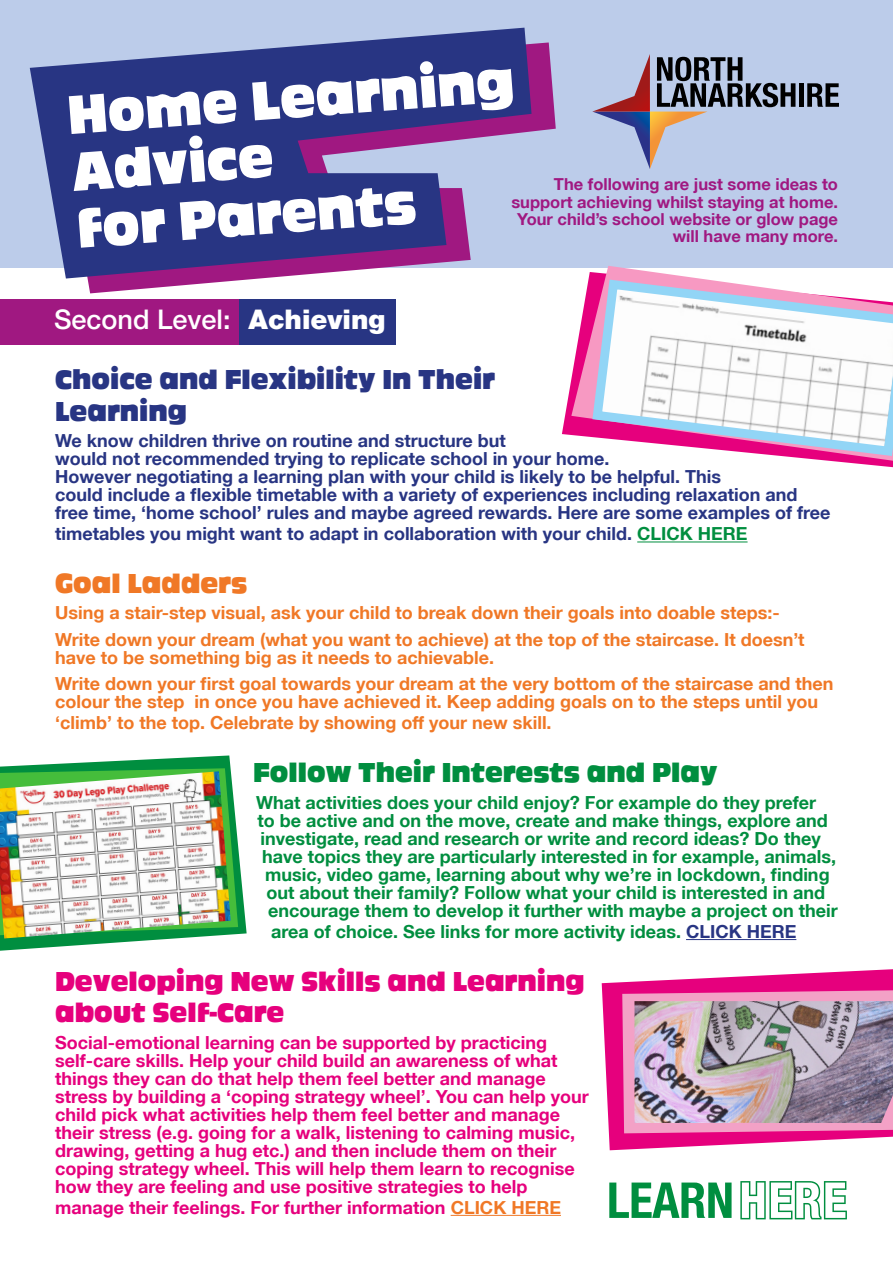
<style>
.page{position:relative;width:893px;height:1263px;background:#fff}
.page>*{position:absolute;margin:0;border:0;box-sizing:border-box;transform-origin:0 0}
.t1{font:54px/57.2px "Ackbar";color:#fff}
.t2{font:27px/31.5px "Ackbar";color:#e6007d}
.t3{font:27px/31.5px "Ackbar";color:#283583}
.t4{font:27px "Ackbar";color:#008e3f}
.t5{font:500 27px "Helvetica Neue LT";color:#fff}
.t6{font:27px "Ackbar";color:#f07826}
.t7{font:700 18px/18px "Helvetica Neue LT";color:#e6007d}
.t8{font:700 18px "Helvetica Neue LT";color:#008e3f}
.t9{font:700 18px/26.5px "Helvetica Neue LT";color:#f07826}
.t10{font:700 18px/18px "Helvetica Neue LT";color:#283583}
.t11{font:700 16.5px/17.2px "Helvetica Neue LT";color:#a01881;text-align:right}
.s1{font-weight:900}
.s2{color:#008e3f}
.s3{color:#283583}
.s4{color:#f07826}
</style>
<div class="page">
<div style="left:134px;top:299px;width:261px;height:45px;background:#283583"></div>
<div style="left:0;top:299px;width:239px;height:45px;background:#a01881"></div>
<div style="left:0;top:0;width:893px;height:268px;background:#bcccea"></div>
<svg style="left:87px;top:42px;width:469px;height:251px"></svg>
<svg style="left:30px;top:28px;width:501px;height:251px;fill:#283583"></svg>
<svg style="left:609px;top:1181px;width:238px;height:38px"></svg>
<div style="left:799px;top:83px;width:5px;height:24px;background:#000"></div>
<svg style="left:807px;top:83px;width:32px;height:24px"></svg>
<svg style="left:592px;top:54px;width:203px;height:115px"></svg>
<hr style="left:637px;top:541px;width:111px;height:1px;background:#008e3f">
<hr style="left:686px;top:939px;width:110px;height:1px;background:#283583">
<hr style="left:451px;top:1215px;width:110px;height:1px;background:#f07826">
<svg style="left:562px;top:381px;width:331px;height:86px"></svg>
<svg style="left:571px;top:266px;width:103px;height:195px"></svg>
<svg style="left:587px;top:275px;width:306px;height:186px"></svg>
<svg style="left:0;top:755px;width:247px;height:196px"></svg>
<svg style="left:0;top:768px;width:238px;height:167px;background:#39ab5b"></svg>
<img style="left:0;top:771px;width:231px;height:167px">
<svg style="left:602px;top:969px;width:291px;height:181px;fill:#e6007d"></svg>
<svg style="left:622px;top:990px;width:271px;height:143px;background:#f088ba"></svg>
<img style="left:634px;top:1001px;width:259px;height:122px">
<h1 class="t1" style="left:66px;top:86px;width:449px;rotate:-4deg">Home Learning<br>Advice<br>for Parents</h1>
<p class="t11" style="left:511px;top:175px;width:328px">The following are just some ideas to support achieving whilst staying at home.<br>Your child’s school website or glow page will have many more.</p>
<h2 class="t5" style="left:54px;top:304px;width:333px">Second Level: <span class="s1">Achieving</span></h2>
<h2 class="t3" style="left:55px;top:364px;width:441px">Choice and Flexibility In Their<br>Learning</h2>
<p class="t10" style="left:55px;top:431px;width:777px">We know children thrive on routine and structure but<br>would not recommended trying to replicate school in your home.<br>However negotiating a learning plan with your child is likely to be helpful. This<br>could include a flexible timetable with a variety of experiences including relaxation and free time, ‘home school’ rules and maybe agreed rewards. Here are some examples of free</p>
<p class="t10" style="left:55px;top:524px;width:694px">timetables you might want to adapt in collaboration with your child. <span class="s2">CLICK HERE</span></p>
<h2 class="t6" style="left:55px;top:570px;width:194px">Goal Ladders</h2>
<p class="t9" style="left:55px;top:599px;width:751px">Using a stair-step visual, ask your child to break down their goals into doable steps:-<br>Write down your dream (what you want to achieve) at the top of the staircase. It doesn’t</p>
<p class="t9" style="left:55px;top:644px;width:780px">have to be something big as it needs to achievable.<br>Write down your first goal towards your dream at the very bottom of the staircase and then</p>
<p class="t9" style="left:55px;top:691px;width:765px;line-height:21px">colour the step in once you have achieved it. Keep adding goals on to the steps until you ‘climb’ to the top. Celebrate by showing off your new skill.</p>
<h2 class="t4" style="left:253px;top:759px;width:466px">Follow Their Interests and Play</h2>
<p class="t8" style="left:256px;top:791px;width:561px">What activities does your child enjoy? For example do they prefer</p>
<p class="t8" style="left:258px;top:809px;width:572px">to be active and on the move, create and make things, explore and</p>
<p class="t8" style="left:261px;top:827px;width:562px">investigate, read and research or write and record ideas? Do they</p>
<p class="t8" style="left:262px;top:845px;width:575px">have topics they are particularly interested in for example, animals,</p>
<p class="t8" style="left:265px;top:863px;width:566px">music, video game, learning about why we’re in lockdown, finding</p>
<p class="t8" style="left:267px;top:881px;width:560px">out about their family? Follow what your child is interested in and</p>
<p class="t8" style="left:268px;top:899px;width:571px">encourage them to develop it further with maybe a project on their</p>
<p class="t8" style="left:271px;top:920px;width:527px">area of choice. See links for more activity ideas. <span class="s3">CLICK HERE</span></p>
<h2 class="t2" style="left:55px;top:965px;width:531px">Developing New Skills and Learning about Self-Care</h2>
<p class="t7" style="left:55px;top:1033px;width:535px">Social-emotional learning can be supported by practicing self-care skills. Help your child build an awareness of what things they can do that help them feel better and manage stress by building a ‘coping strategy wheel’. You can help your child pick what activities help them feel better and manage their stress (e.g. going for a walk, listening to calming music, drawing, getting a hug etc.) and then include them on their coping strategy wheel. This will help them learn to recognise how they are feeling and use positive strategies to help</p>
<p class="t7" style="left:55px;top:1198px;width:507px">manage their feelings. For further information <span class="s4">CLICK HERE</span></p>
</div>
